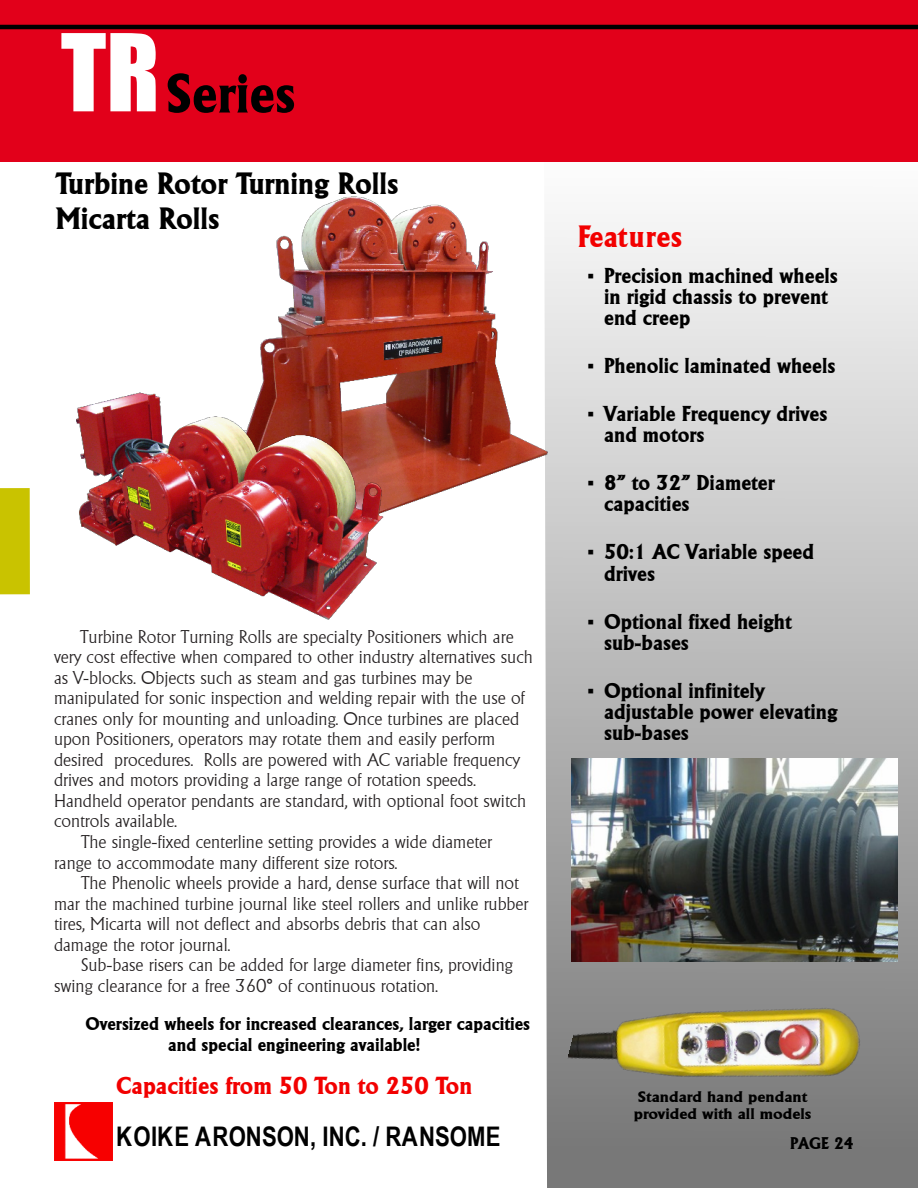
<style>
.page{position:relative;width:918px;height:1188px;background:#fff}
.page>*{position:absolute;margin:0;border:0;box-sizing:border-box;transform-origin:0 0}
.t1{font:54px "Andre Heavy SF Bold";color:#000}
.t2{font:30px/34.8px "Andre Heavy SF Bold";color:#000}
.t3{font:30px "Andre Heavy SF Bold";color:#f20000}
.t4{font:700 27px "Arial Narrow";letter-spacing:.005em;color:#000}
.t5{font:24px "Andre Heavy SF Bold";color:#f20000}
.t6{font:21px/21px "Andre Heavy SF Bold";color:#000}
.t7{font:18px "Andre Light SF";color:#231f20}
.t8{font:18px/20.9px "Andre Heavy SF Bold";color:#000}
.t9{font:16.5px "Andre Heavy SF Bold";color:#000}
.t10{font:15px/17.4px "Andre Heavy SF Bold";color:#000;scale:1.15 1}
.s1{font-family:"Impact";font-size:99px;color:#fff}
.s2{font-family:"Andre Heavy SF Bold"}
.s3{font-family:"Times New Roman"}
</style>
<div class="page">
<svg style="left:545px;top:222px;width:373px;height:966px;background:#c0c0c0"></svg>
<img style="left:54px;top:1103px;width:58px;height:58px">
<div style="left:0;top:0;width:918px;height:162px;background:#e2001a"></div>
<img style="left:260px;top:196px;width:391px;height:370px">
<img style="left:76px;top:366px;width:312px;height:254px">
<img style="left:571px;top:759px;width:327px;height:203px">
<div style="left:0;top:488px;width:30px;height:106px;background:#c9c300"></div>
<img style="left:565px;top:934px;width:315px;height:208px">
<hr style="left:0;top:25px;width:918px;height:4px;background:#000">
<h1 class="t1" style="left:61px;top:73px;width:236px"><span class="s1">TR</span>Series</h1>
<h2 class="t2" style="left:56px;top:168px;width:344px">Turbine Rotor Turning Rolls<br>Micarta Rolls</h2>
<p class="t7" style="left:80px;top:626px;width:435px">Turbine Rotor Turning Rolls are specialty Positioners which are</p>
<p class="t7" style="left:54px;top:647px;width:480px">very cost effective when compared to other industry alternatives such</p>
<p class="t7" style="left:54px;top:667px;width:420px">as V-blocks. Objects such as steam and gas turbines may be</p>
<p class="t7" style="left:54px;top:688px;width:472px">manipulated for sonic inspection and welding repair with the use of</p>
<p class="t7" style="left:54px;top:708px;width:467px">cranes only for mounting and unloading. Once turbines are placed</p>
<p class="t7" style="left:54px;top:729px;width:443px">upon Positioners, operators may rotate them and easily perform</p>
<p class="t7" style="left:54px;top:749px;width:468px">desired procedures. Rolls are powered with AC variable frequency</p>
<p class="t7" style="left:54px;top:770px;width:423px">drives and motors providing a large range of rotation speeds.</p>
<p class="t7" style="left:54px;top:791px;width:474px">Handheld operator pendants are standard, with optional foot switch</p>
<p class="t7" style="left:54px;top:811px;width:124px">controls available.</p>
<p class="t7" style="left:81px;top:832px;width:413px">The single-fixed centerline setting provides a wide diameter</p>
<p class="t7" style="left:54px;top:852px;width:345px">range to accommodate many different size rotors.</p>
<p class="t7" style="left:81px;top:873px;width:439px">The Phenolic wheels provide a hard, dense surface that will not</p>
<p class="t7" style="left:54px;top:893px;width:476px">mar the machined turbine journal like steel rollers and unlike rubber</p>
<p class="t7" style="left:54px;top:914px;width:428px">tires, Micarta will not deflect and absorbs debris that can also</p>
<p class="t7" style="left:54px;top:934px;width:178px">damage the rotor journal.</p>
<p class="t7" style="left:81px;top:955px;width:433px">Sub-base risers can be added for large diameter fins, providing</p>
<p class="t7" style="left:54px;top:976px;width:385px">swing clearance for a free 360<span class="s2">°</span> of continuous rotation.</p>
<p class="t8" style="left:168px;top:1014px;width:363px;text-indent:-83px">Oversized wheels for increased clearances, larger capacities and special engineering available!</p>
<h3 class="t5" style="left:116px;top:1077px;width:357px">Capacities from 50 Ton to 250 Ton</h3>
<h3 class="t4" style="left:116px;top:1126px;width:386px">KOIKE ARONSON, INC. / RANSOME</h3>
<h2 class="t3" style="left:578px;top:225px;width:106px">Features</h2>
<p class="t6" style="left:604px;top:266px;width:235px;text-indent:-17px"><span class="s3">▪</span> Precision machined wheels in rigid chassis to prevent end creep</p>
<p class="t6" style="left:587px;top:357px;width:250px"><span class="s3">▪</span> Phenolic laminated wheels</p>
<p class="t6" style="left:604px;top:405px;width:225px;text-indent:-17px"><span class="s3">▪</span> Variable Frequency drives and motors</p>
<p class="t6" style="left:604px;top:474px;width:172px;text-indent:-17px"><span class="s3">▪</span> 8” to 32” Diameter capacities</p>
<p class="t6" style="left:604px;top:543px;width:212px;text-indent:-17px"><span class="s3">▪</span> 50:1 AC Variable speed drives</p>
<p class="t6" style="left:604px;top:612px;width:189px;text-indent:-17px"><span class="s3">▪</span> Optional fixed height sub-bases</p>
<p class="t6" style="left:604px;top:681px;width:235px;text-indent:-17px"><span class="s3">▪</span> Optional infinitely adjustable power elevating sub-bases</p>
<p class="t10" style="left:634px;top:1089px;width:156px">Standard hand pendant provided with all models</p>
<p class="t9" style="left:790px;top:1137px;width:65px">PAGE 24</p>
</div>
